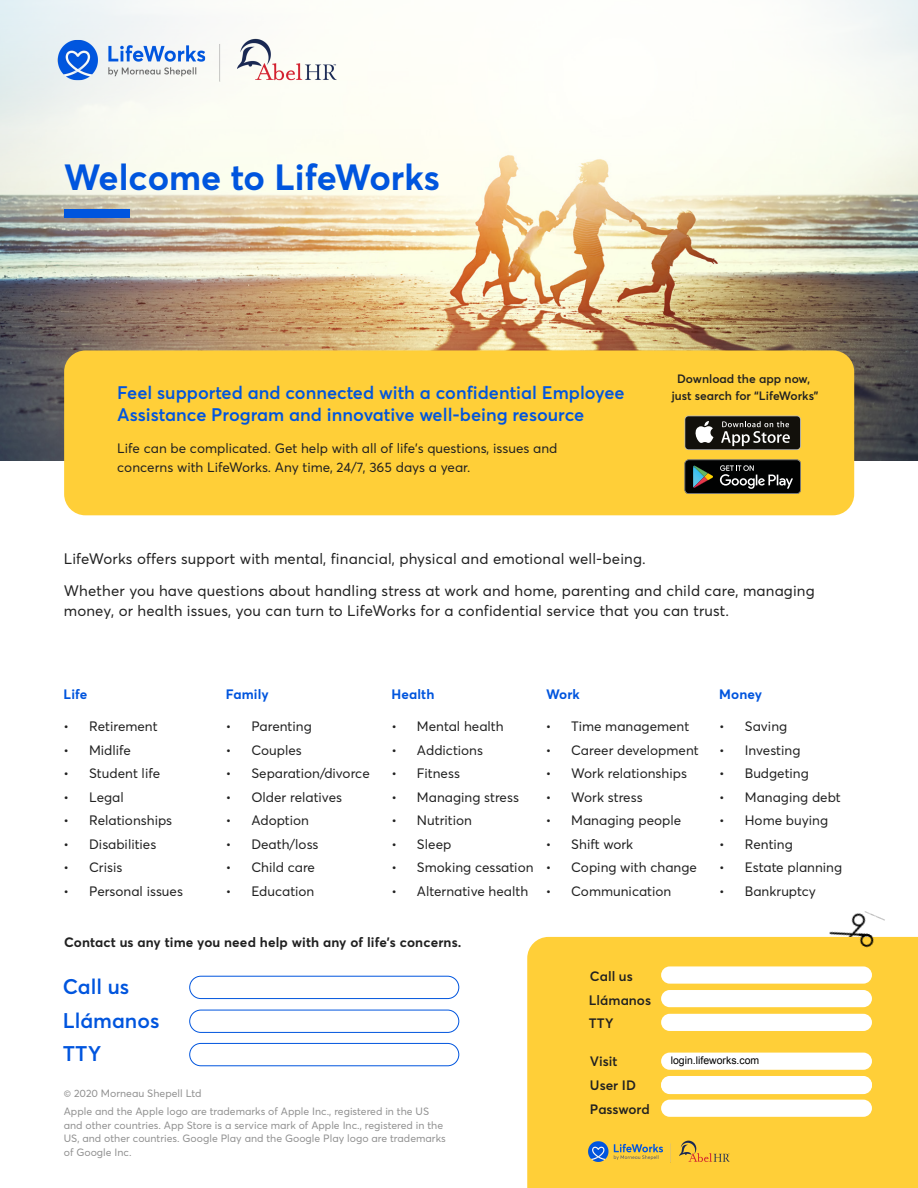
<style>
.page{position:relative;width:918px;height:1188px;background:#fff}
.page>*{position:absolute;margin:0;border:0;box-sizing:border-box;transform-origin:0 0}
.t1{font:700 36px "Averta";color:#0055de}
.t2{font:600 21px/33.6px "Averta";color:#0055de}
.t3{font:600 18px "Averta";color:#0055de}
.t4{font:15px/32.2px "Averta";letter-spacing:.01em;color:#212121}
.t5{font:13.5px/18.8px "Averta";color:#212121}
.t6{font:700 13.5px "Averta";letter-spacing:.01em;color:#212121}
.t7{font:600 13.5px/23.5px "Averta";color:#212121}
.t8{font:700 13.5px "Averta";letter-spacing:.01em;color:#0055de}
.t9{font:600 12px "Averta";color:#212121}
.t10{font:10.5px/13.5px "Averta";color:#909090}
.t11{font:10.5px "Arial";color:#000}
</style>
<div class="page">
<img style="left:0;top:247px;width:918px;height:214px">
<svg style="left:0;top:0;width:918px;height:247px;fill:#fcfdf2"></svg>
<div style="left:64px;top:209px;width:66px;height:9px;background:#0055de"></div>
<div style="left:64px;top:350px;width:790px;height:165px;background:#ffcf38;border-radius:21px"></div>
<div style="left:190px;top:976px;width:269px;height:23px;border:1px solid #0055de;border-radius:11px"></div>
<div style="left:190px;top:1010px;width:269px;height:23px;border:1px solid #0055de;border-radius:11px"></div>
<div style="left:190px;top:1043px;width:269px;height:23px;border:1px solid #0055de;border-radius:11px"></div>
<img style="left:817px;top:911px;width:70px;height:26px">
<div style="left:527px;top:937px;width:391px;height:251px;background:#ffcf38"></div>
<div style="left:661px;top:1053px;width:211px;height:17px;background:#fff;border-radius:9px"></div>
<div style="left:661px;top:966px;width:211px;height:18px;background:#fff;border-radius:9px"></div>
<div style="left:661px;top:990px;width:211px;height:17px;background:#fff;border-radius:9px"></div>
<div style="left:661px;top:1014px;width:211px;height:17px;background:#fff;border-radius:9px"></div>
<svg style="left:661px;top:1076px;width:211px;height:17px"></svg>
<div style="left:661px;top:1077px;width:211px;height:17px;background:#fff;border-radius:9px"></div>
<div style="left:661px;top:1100px;width:211px;height:17px;background:#fff;border-radius:9px"></div>
<img style="left:849px;top:928px;width:32px;height:38px">
<svg style="left:685px;top:416px;width:116px;height:34px"></svg>
<div style="left:685px;top:416px;width:115px;height:33px;background:#12100b;border-radius:3px"></div>
<svg style="left:695px;top:421px;width:18px;height:22px"></svg>
<svg style="left:721px;top:421px;width:69px;height:25px"></svg>
<svg style="left:685px;top:459px;width:116px;height:35px;background:#2a2c29"></svg>
<img style="left:575px;top:1134px;width:162px;height:36px">
<img style="left:32px;top:25px;width:320px;height:71px">
<h1 class="t1" style="left:64px;top:154px;width:378px">Welcome to LifeWorks</h1>
<p class="t9" style="left:677px;top:371px;width:135px">Download the app now,</p>
<h3 class="t3" style="left:117px;top:381px;width:509px">Feel supported and connected with a confidential Employee</h3>
<p class="t9" style="left:672px;top:388px;width:148px">just search for “LifeWorks”</p>
<h3 class="t3" style="left:117px;top:404px;width:469px">Assistance Program and innovative well-being resource</h3>
<p class="t5" style="left:117px;top:439px;width:442px">Life can be complicated. Get help with all of life’s questions, issues and concerns with LifeWorks. Any time, 24/7, 365 days a year.</p>
<p class="t4" style="left:64px;top:542px;width:753px">LifeWorks offers support with mental, financial, physical and emotional well-being.<br>Whether you have questions about handling stress at work and home, parenting and child care, managing</p>
<p class="t4" style="left:64px;top:594px;width:667px">money, or health issues, you can turn to LifeWorks for a confidential service that you can trust.</p>
<p class="t8" style="left:64px;top:686px;width:25px">Life</p>
<p class="t8" style="left:226px;top:686px;width:45px">Family</p>
<p class="t8" style="left:391px;top:686px;width:45px">Health</p>
<p class="t8" style="left:546px;top:686px;width:35px">Work</p>
<p class="t8" style="left:719px;top:686px;width:44px">Money</p>
<p class="t5" style="left:64px;top:717px;width:96px">• Retirement</p>
<p class="t5" style="left:64px;top:741px;width:69px">• Midlife</p>
<p class="t5" style="left:64px;top:764px;width:98px">• Student life</p>
<p class="t5" style="left:64px;top:788px;width:62px">• Legal</p>
<p class="t5" style="left:64px;top:811px;width:110px">• Relationships</p>
<p class="t5" style="left:64px;top:835px;width:94px">• Disabilities</p>
<p class="t5" style="left:64px;top:858px;width:60px">• Crisis</p>
<p class="t5" style="left:64px;top:882px;width:121px">• Personal issues</p>
<p class="t5" style="left:391px;top:717px;width:114px">• Mental health</p>
<p class="t5" style="left:391px;top:741px;width:93px">• Addictions</p>
<p class="t5" style="left:391px;top:764px;width:70px">• Fitness</p>
<p class="t5" style="left:391px;top:788px;width:129px">• Managing stress</p>
<p class="t5" style="left:391px;top:811px;width:82px">• Nutrition</p>
<p class="t5" style="left:391px;top:835px;width:61px">• Sleep</p>
<p class="t5" style="left:391px;top:858px;width:144px">• Smoking cessation</p>
<p class="t5" style="left:391px;top:882px;width:138px">• Alternative health</p>
<p class="t5" style="left:719px;top:717px;width:69px">• Saving</p>
<p class="t5" style="left:719px;top:741px;width:83px">• Investing</p>
<p class="t5" style="left:719px;top:764px;width:91px">• Budgeting</p>
<p class="t5" style="left:719px;top:788px;width:123px">• Managing debt</p>
<p class="t5" style="left:719px;top:811px;width:110px">• Home buying</p>
<p class="t5" style="left:719px;top:835px;width:75px">• Renting</p>
<p class="t5" style="left:719px;top:858px;width:124px">• Estate planning</p>
<p class="t5" style="left:719px;top:882px;width:98px">• Bankruptcy</p>
<p class="t5" style="left:226px;top:717px;width:87px">• Parenting</p>
<p class="t5" style="left:226px;top:741px;width:77px">• Couples</p>
<p class="t5" style="left:226px;top:764px;width:145px">• Separation/divorce</p>
<p class="t5" style="left:226px;top:788px;width:118px">• Older relatives</p>
<p class="t5" style="left:226px;top:811px;width:85px">• Adoption</p>
<p class="t5" style="left:226px;top:835px;width:94px">• Death/loss</p>
<p class="t5" style="left:226px;top:858px;width:91px">• Child care</p>
<p class="t5" style="left:226px;top:882px;width:90px">• Education</p>
<p class="t5" style="left:546px;top:717px;width:145px">• Time management</p>
<p class="t5" style="left:546px;top:741px;width:155px">• Career development</p>
<p class="t5" style="left:546px;top:764px;width:143px">• Work relationships</p>
<p class="t5" style="left:546px;top:788px;width:98px">• Work stress</p>
<p class="t5" style="left:546px;top:811px;width:137px">• Managing people</p>
<p class="t5" style="left:546px;top:835px;width:89px">• Shift work</p>
<p class="t5" style="left:546px;top:858px;width:153px">• Coping with change</p>
<p class="t5" style="left:546px;top:882px;width:127px">• Communication</p>
<p class="t6" style="left:64px;top:934px;width:399px">Contact us any time you need help with any of life’s concerns.</p>
<h2 class="t2" style="left:63px;top:970px;width:98px">Call us<br>Llámanos<br>TTY</h2>
<p class="t10" style="left:64px;top:1085px;width:367px;line-height:17.7px">© 2020 Morneau Shepell Ltd<br>Apple and the Apple logo are trademarks of Apple Inc., registered in the US</p>
<p class="t10" style="left:64px;top:1118px;width:383px">and other countries. App Store is a service mark of Apple Inc., registered in the<br>US, and other countries. Google Play and the Google Play logo are trademarks of Google Inc.</p>
<p class="t7" style="left:589px;top:965px;width:64px">Call us<br>Llámanos<br>TTY</p>
<p class="t7" style="left:590px;top:1049px;width:29px">Visit</p>
<p class="t7" style="left:590px;top:1097px;width:61px">Password</p>
<p class="t7" style="left:590px;top:1073px;width:47px">User ID</p>
<p class="t11" style="left:671px;top:1054px;width:90px">login.lifeworks.com</p>
</div>
